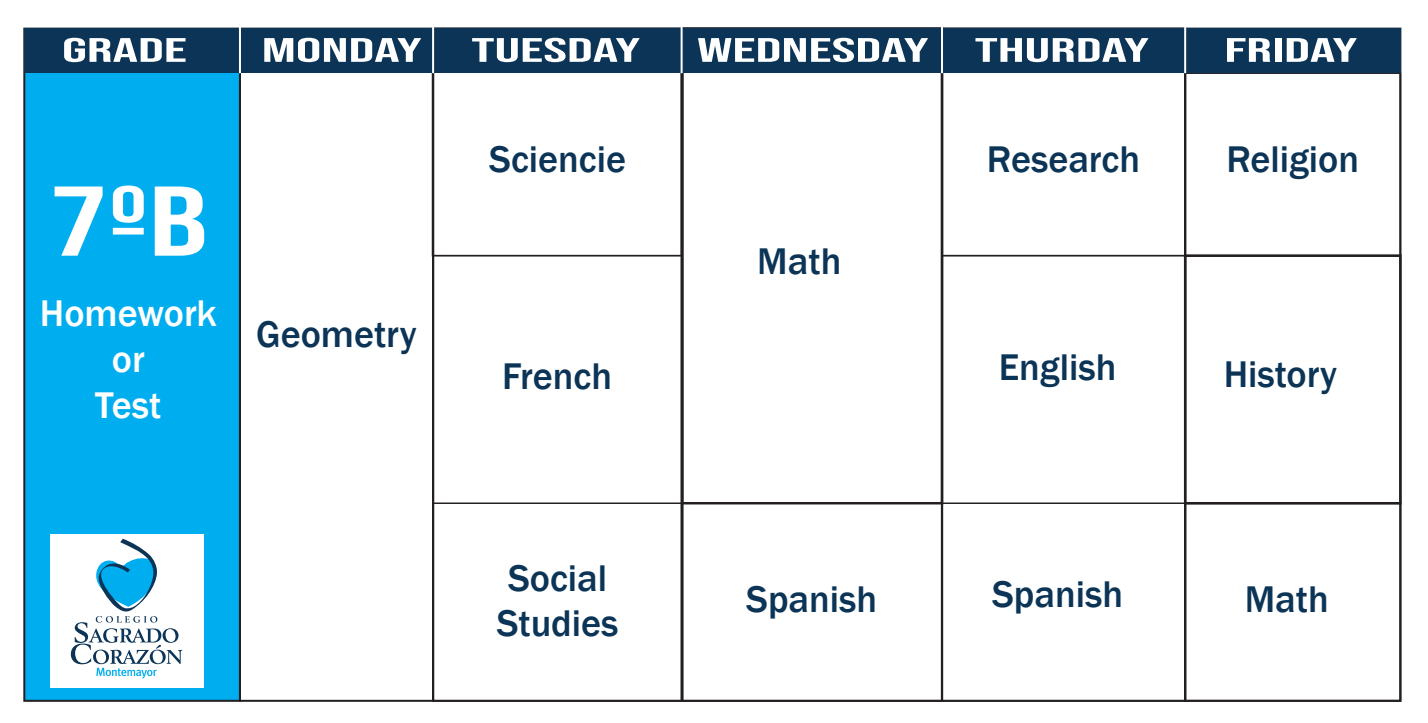
<style>
.page{position:relative;width:1428px;height:723px;background:#fff}
.page>*{position:absolute;margin:0;border:0;box-sizing:border-box;transform-origin:0 0}
.t1{font:98.8px "Bebas Neue";color:#fff;scale:1.47 1}
.t2{font:500 38.2px/45.8px "Franklin Gothic";color:#0b3456}
.t3{font:500 38.2px/45.8px "Franklin Gothic";color:#fff;text-align:center}
.t4{font:34px "Bebas Neue";color:#fff;scale:1.88 1}
</style>
<div class="page">
<div style="left:23px;top:28px;width:218px;height:673px;background:#00aeef;border:2px solid #231f20"></div>
<div style="left:432px;top:28px;width:250px;height:228px;border:2px solid #231f20"></div>
<div style="left:681px;top:27px;width:262px;height:477px;border:2px solid #231f20"></div>
<div style="left:681px;top:502px;width:261px;height:199px;border:1px solid #231f20"></div>
<div style="left:941px;top:28px;width:245px;height:228px;border:2px solid #231f20"></div>
<div style="left:941px;top:502px;width:244px;height:199px;border:1px solid #231f20"></div>
<div style="left:1184px;top:72px;width:217px;height:184px;border:2px solid #231f20"></div>
<div style="left:1183px;top:254px;width:218px;height:250px;border:2px solid #231f20"></div>
<div style="left:1184px;top:502px;width:217px;height:199px;border:2px solid #231f20"></div>
<div style="left:239px;top:28px;width:195px;height:673px;border:2px solid #231f20"></div>
<div style="left:24px;top:29px;width:1376px;height:44px;background:#0b3456"></div>
<hr style="left:239px;top:25px;width:2px;height:48px;background:#fff">
<hr style="left:432px;top:25px;width:2px;height:48px;background:#fff">
<hr style="left:680px;top:25px;width:2px;height:48px;background:#fff">
<hr style="left:941px;top:25px;width:2px;height:48px;background:#fff">
<hr style="left:1184px;top:25px;width:2px;height:48px;background:#fff">
<div style="left:50px;top:534px;width:153px;height:154px;background:#fff"></div>
<svg style="left:71px;top:538px;width:111px;height:140px"></svg>
<p class="t4" style="left:62px;top:31px;width:68px">GRADE</p>
<h1 class="t1" style="left:50px;top:165px;width:109px">7ºb</h1>
<p class="t3" style="left:40px;top:291px;width:178px">Homework or<br>Test</p>
<p class="t4" style="left:262px;top:31px;width:87px">MONDAY</p>
<p class="t4" style="left:471px;top:31px;width:91px">TUESDAY</p>
<p class="t4" style="left:697px;top:31px;width:125px">WEDNESDAY</p>
<p class="t4" style="left:974px;top:31px;width:94px">THURDAY</p>
<p class="t4" style="left:1224px;top:31px;width:72px">FRIDAY</p>
<p class="t2" style="left:489px;top:137px;width:138px">Sciencie</p>
<p class="t2" style="left:1226px;top:137px;width:134px">Religion</p>
<p class="t2" style="left:986px;top:137px;width:155px">Research</p>
<p class="t2" style="left:256px;top:311px;width:162px">Geometry</p>
<p class="t2" style="left:502px;top:353px;width:112px">French</p>
<p class="t2" style="left:757px;top:239px;width:86px">Math</p>
<p class="t2" style="left:998px;top:344px;width:119px">English</p>
<p class="t2" style="left:1223px;top:352px;width:115px">History</p>
<p class="t2" style="left:497px;top:555px;width:123px">Social<br>Studies</p>
<p class="t2" style="left:746px;top:576px;width:133px">Spanish</p>
<p class="t2" style="left:992px;top:571px;width:133px">Spanish</p>
<p class="t2" style="left:1244px;top:577px;width:86px">Math</p>
</div>
